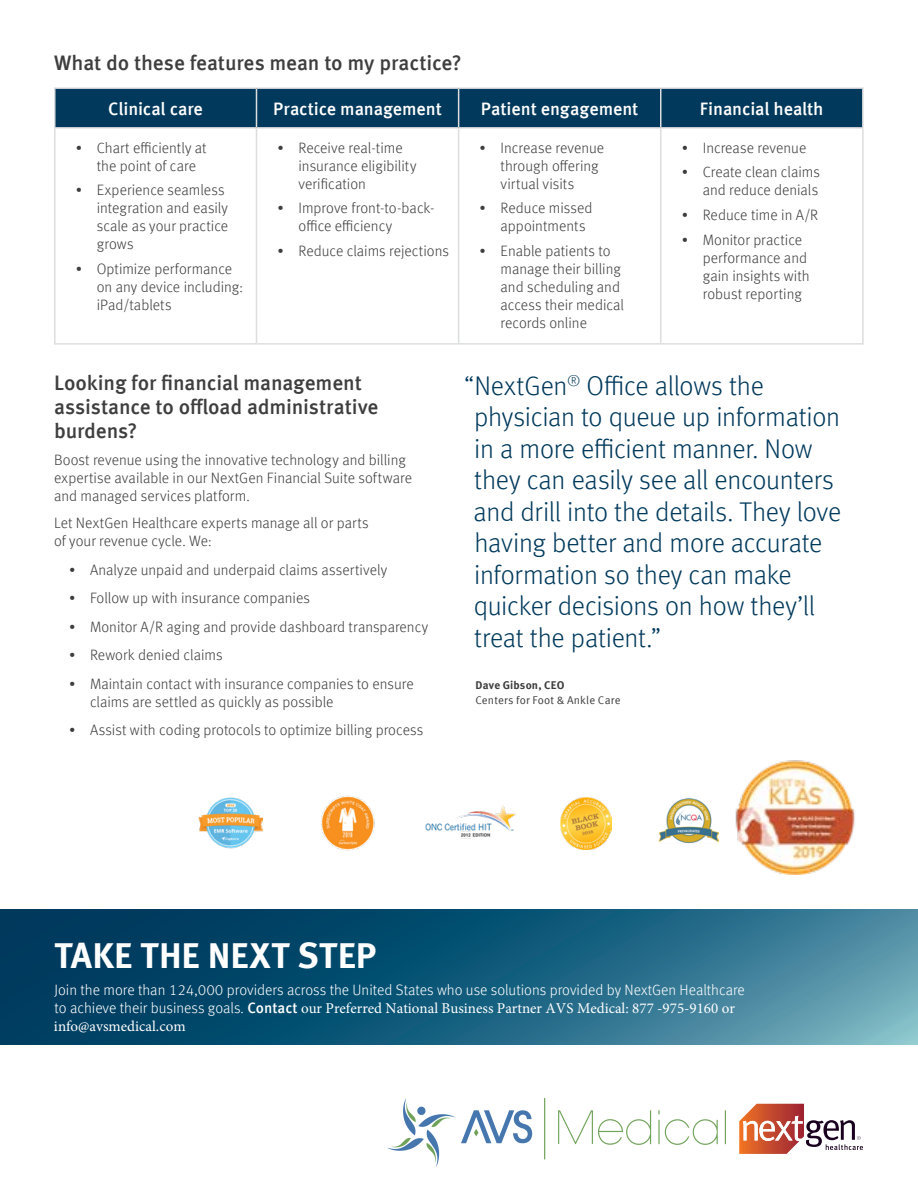
<style>
.page{position:relative;width:918px;height:1188px;background:#fff}
.page>*{position:absolute;margin:0;border:0;box-sizing:border-box;transform-origin:0 0}
.Copyright_-_Meta_Lig{font:700 36px "Meta Offc";letter-spacing:.01em;color:#fff}
.Quote_Option_3_-_Met{font:300 27px/31.5px "Meta Offc";letter-spacing:-.01em;color:#00395c}
.Body_Copy_Subhead_Op{font:500 21px/24px "Meta Offc";letter-spacing:-.01em;color:#3e3e3f}
.Body_Copy_Subhead_Op-2{font:500 18px "Meta Offc";letter-spacing:-.01em;color:#fff}
.Body_Copy_-_Meta_Lig{font:300 15px/18px "Meta Offc";color:#3e3e3f}
.Copyright_-_Meta_Lig-2{font:300 15px/17.9px "Meta Offc";color:#fff}
.Body_Copy_-_Meta_Lig-2{font:11.25px/15px "Meta Offc Norm";letter-spacing:.015em;color:#3e3e3f}
.s1{font-family:"Meta Offc";font-weight:700}
.s2{font-weight:500}
.s3{font-family:"Minion Pro";font-weight:400}
</style>
<div class="page">
<svg style="left:739px;top:1104px;width:124px;height:50px"></svg>
<svg style="left:0;top:910px;width:918px;height:135px;background:#1c607e"></svg>
<div style="left:56px;top:89px;width:806px;height:38px;background:#00395c"></div>
<hr style="left:54px;top:87px;width:202px;height:2px;background:#dcdddf">
<hr style="left:54px;top:89px;width:2px;height:38px;background:#dcdddf">
<hr style="left:256px;top:87px;width:203px;height:2px;background:#dcdddf">
<hr style="left:256px;top:89px;width:1px;height:38px;background:#dcdddf">
<hr style="left:459px;top:87px;width:202px;height:2px;background:#dcdddf">
<hr style="left:458px;top:89px;width:1px;height:38px;background:#dcdddf">
<hr style="left:661px;top:87px;width:203px;height:2px;background:#dcdddf">
<hr style="left:660px;top:89px;width:2px;height:38px;background:#dcdddf">
<hr style="left:862px;top:89px;width:2px;height:38px;background:#dcdddf">
<hr style="left:54px;top:127px;width:202px;height:2px;background:#dcdddf">
<hr style="left:54px;top:129px;width:2px;height:214px;background:#dcdddf">
<hr style="left:256px;top:127px;width:203px;height:2px;background:#dcdddf">
<hr style="left:256px;top:129px;width:1px;height:214px;background:#dcdddf">
<hr style="left:459px;top:127px;width:202px;height:2px;background:#dcdddf">
<hr style="left:458px;top:129px;width:1px;height:214px;background:#dcdddf">
<hr style="left:661px;top:127px;width:203px;height:2px;background:#dcdddf">
<hr style="left:660px;top:129px;width:2px;height:214px;background:#dcdddf">
<hr style="left:862px;top:129px;width:2px;height:214px;background:#dcdddf">
<hr style="left:54px;top:343px;width:202px;height:2px;background:#dcdddf">
<hr style="left:256px;top:343px;width:203px;height:2px;background:#dcdddf">
<hr style="left:459px;top:343px;width:202px;height:2px;background:#dcdddf">
<hr style="left:661px;top:343px;width:203px;height:2px;background:#dcdddf">
<img style="left:199px;top:797px;width:64px;height:51px">
<img style="left:425px;top:805px;width:90px;height:34px">
<img style="left:560px;top:798px;width:51px;height:51px">
<img style="left:321px;top:795px;width:54px;height:56px">
<img style="left:659px;top:798px;width:60px;height:46px">
<img style="left:735px;top:760px;width:120px;height:115px">
<img style="left:388px;top:1099px;width:338px;height:68px">
<p class="Body_Copy_Subhead_Op" style="left:54px;top:51px;width:409px">What do these features mean to my practice?</p>
<p class="Body_Copy_Subhead_Op-2" style="left:108px;top:98px;width:96px">Clinical care</p>
<p class="Body_Copy_Subhead_Op-2" style="left:273px;top:98px;width:170px">Practice management</p>
<p class="Body_Copy_Subhead_Op-2" style="left:481px;top:98px;width:159px">Patient engagement</p>
<p class="Body_Copy_Subhead_Op-2" style="left:700px;top:98px;width:125px">Financial health</p>
<p class="Body_Copy_-_Meta_Lig" style="left:97px;top:139px;width:111px;text-indent:-21px">• Chart efficiently at the point of care</p>
<p class="Body_Copy_-_Meta_Lig" style="left:97px;top:182px;width:133px;text-indent:-21px">• Experience seamless integration and easily scale as your practice grows</p>
<p class="Body_Copy_-_Meta_Lig" style="left:97px;top:260px;width:148px;text-indent:-21px">• Optimize performance on any device including: iPad/tablets</p>
<p class="Body_Copy_-_Meta_Lig" style="left:298px;top:139px;width:119px;text-indent:-21px">• Receive real-time insurance eligibility verification</p>
<p class="Body_Copy_-_Meta_Lig" style="left:298px;top:200px;width:137px;text-indent:-21px">• Improve front-to-back&shy;office efficiency</p>
<p class="Body_Copy_-_Meta_Lig" style="left:278px;top:242px;width:173px">• Reduce claims rejections</p>
<p class="Body_Copy_-_Meta_Lig" style="left:501px;top:139px;width:105px;text-indent:-21px">• Increase revenue through offering virtual visits</p>
<p class="Body_Copy_-_Meta_Lig" style="left:501px;top:200px;width:93px;text-indent:-21px">• Reduce missed appointments</p>
<p class="Body_Copy_-_Meta_Lig" style="left:501px;top:242px;width:125px;text-indent:-21px">• Enable patients to manage their billing and scheduling and access their medical records online</p>
<p class="Body_Copy_-_Meta_Lig" style="left:682px;top:139px;width:126px">• Increase revenue</p>
<p class="Body_Copy_-_Meta_Lig" style="left:682px;top:164px;width:140px;text-align:right">• Create clean claims and reduce denials</p>
<p class="Body_Copy_-_Meta_Lig" style="left:682px;top:206px;width:138px">• Reduce time in A/R</p>
<p class="Body_Copy_-_Meta_Lig" style="left:703px;top:231px;width:108px;text-indent:-21px">• Monitor practice performance and gain insights with robust reporting</p>
<p class="Body_Copy_Subhead_Op" style="left:54px;top:372px;width:326px">Looking for financial management assistance to offload administrative burdens?</p>
<p class="Body_Copy_-_Meta_Lig" style="left:54px;top:451px;width:360px">Boost revenue using the innovative technology and billing expertise available in our NextGen Financial Suite software and managed services platform.</p>
<p class="Body_Copy_-_Meta_Lig" style="left:54px;top:514px;width:316px">Let NextGen Healthcare experts manage all or parts of your revenue cycle. We:</p>
<p class="Body_Copy_-_Meta_Lig" style="left:69px;top:561px;width:320px">• Analyze unpaid and underpaid claims assertively</p>
<p class="Body_Copy_-_Meta_Lig" style="left:69px;top:589px;width:243px">• Follow up with insurance companies</p>
<p class="Body_Copy_-_Meta_Lig" style="left:69px;top:618px;width:361px">• Monitor A/R aging and provide dashboard transparency</p>
<p class="Body_Copy_-_Meta_Lig" style="left:69px;top:646px;width:155px">• Rework denied claims</p>
<p class="Body_Copy_-_Meta_Lig" style="left:90px;top:675px;width:325px;text-indent:-21px">• Maintain contact with insurance companies to ensure claims are settled as quickly as possible</p>
<p class="Body_Copy_-_Meta_Lig" style="left:69px;top:721px;width:356px">• Assist with coding protocols to optimize billing process</p>
<p class="Quote_Option_3_-_Met" style="left:473px;top:370px;width:369px;text-indent:-9px">“NextGen<sup>®</sup> Office allows the physician to queue up information in a more efficient manner. Now they can easily see all encounters and drill into the details. They love having better and more accurate information so they can make quicker decisions on how they’ll treat the patient.”</p>
<p class="Body_Copy_-_Meta_Lig-2" style="left:475px;top:677px;width:147px"><span class="s1">Dave Gibson, CEO<br></span>Centers for Foot &amp; Ankle Care</p>
<p class="Copyright_-_Meta_Lig" style="left:54px;top:934px;width:324px">TAKE THE NEXT STEP</p>
<p class="Copyright_-_Meta_Lig-2" style="left:54px;top:981px;width:692px">Join the more than 124,000 providers across the United States who use solutions provided by NextGen Healthcare to achieve their business goals. <span class="s2">Contact</span> <span class="s3">our Preferred National Business Partner AVS Medical: 877 -975-9160 or info@avsmedical.com</span></p>
</div>
